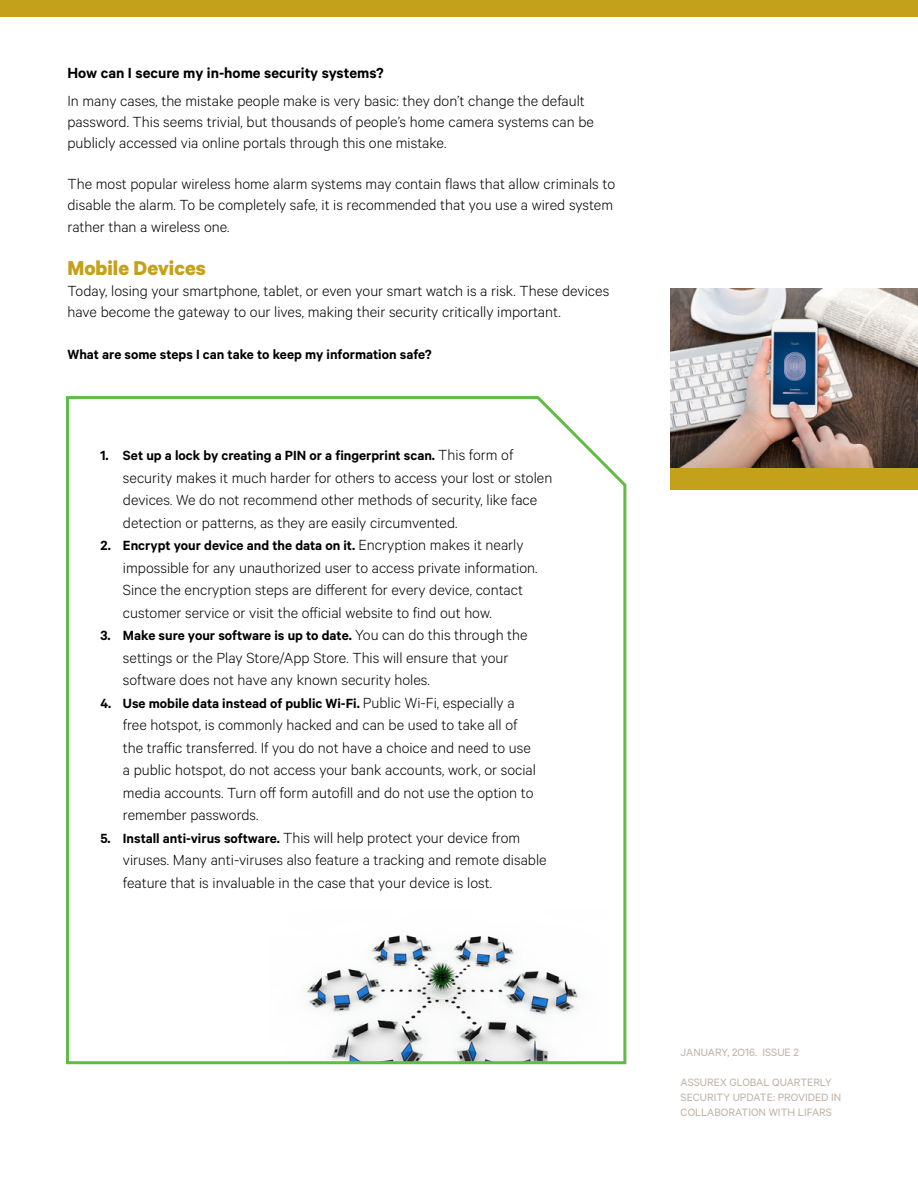
<style>
.page{position:relative;width:918px;height:1188px;background:#fff}
.page>*{position:absolute;margin:0;border:0;box-sizing:border-box;transform-origin:0 0}
.t1{font:700 22.5px "Calibre";color:#c4a11b}
.t2{font:300 16.5px/22.5px "Calibre";color:#000}
.t3{font:600 16.5px "Calibre";color:#000}
.t4{font:600 15px "Calibre";color:#000}
.t5{font:12px/15px "Calibre";color:#beb0a3}
.s1{font-weight:300;font-size:16.5px}
.s2{font-weight:600;font-size:15px}
</style>
<div class="page">
<div style="left:0;top:0;width:918px;height:17px;background:#c4a11b"></div>
<svg style="left:66px;top:396px;width:561px;height:669px"></svg>
<img style="left:671px;top:288px;width:247px;height:180px">
<div style="left:671px;top:468px;width:247px;height:21px;background:#c4a11b"></div>
<p class="t3" style="left:68px;top:63px;width:318px">How can I secure my in-home security systems?</p>
<p class="t2" style="left:68px;top:90px;width:528px;line-height:21px">In many cases, the mistake people make is very basic: they don’t change the default password. This seems trivial, but thousands of people’s home camera systems can be publicly accessed via online portals through this one mistake.</p>
<p class="t2" style="left:68px;top:173px;width:549px;line-height:21.3px;text-align:justify">The most popular wireless home alarm systems may contain flaws that allow criminals to disable the alarm. To be completely safe, it is recommended that you use a wired system rather than a wireless one.</p>
<h1 class="t1" style="left:68px;top:254px;width:140px">Mobile Devices</h1>
<p class="t2" style="left:68px;top:279px;width:543px;line-height:21.6px">Today, losing your smartphone, tablet, or even your smart watch is a risk. These devices have become the gateway to our lives, making their security critically important.</p>
<p class="t4" style="left:68px;top:345px;width:366px">What are some steps I can take to keep my information safe?</p>
<p class="t4" style="left:100px;top:446px;width:414px">1. Set up a lock by creating a PIN or a fingerprint scan. <span class="s1">This form of</span></p>
<p class="t2" style="left:123px;top:465px;width:431px">security makes it much harder for others to access your lost or stolen devices. We do not recommend other methods of security, like face detection or patterns, as they are easily circumvented.</p>
<p class="t4" style="left:100px;top:536px;width:425px">2. Encrypt your device and the data on it. <span class="s1">Encryption makes it nearly</span></p>
<p class="t2" style="left:123px;top:555px;width:416px">impossible for any unauthorized user to access private information.<br>Since the encryption steps are different for every device, contact customer service or visit the official website to find out how.</p>
<p class="t4" style="left:100px;top:626px;width:429px">3. Make sure your software is up to date. <span class="s1">You can do this through the</span></p>
<p class="t2" style="left:123px;top:645px;width:387px">settings or the Play Store/App Store. This will ensure that your software does not have any known security holes.</p>
<p class="t4" style="left:100px;top:694px;width:416px">4. Use mobile data instead of public Wi-Fi. <span class="s1">Public Wi-Fi, especially a</span></p>
<p class="t2" style="left:123px;top:713px;width:415px">free hotspot, is commonly hacked and can be used to take all of the traffic transferred. If you do not have a choice and need to use a public hotspot, do not access your bank accounts, work, or social media accounts. Turn off form autofill and do not use the option to remember passwords.</p>
<p class="t2" style="left:123px;top:825px;width:425px;text-indent:-22px"><span class="s2">5. Install anti-virus software.</span> This will help protect your device from viruses. Many anti-viruses also feature a tracking and remote disable feature that is invaluable in the case that your device is lost.</p>
<p class="t5" style="left:681px;top:1045px;width:120px">JANUARY, 2O16. ISSUE 2</p>
<p class="t5" style="left:681px;top:1075px;width:162px">ASSUREX GLOBAL QUARTERLY<br>SECURITY UPDATE: PROVIDED IN<br>COLLABORATION WITH LIFARS</p>
</div>
